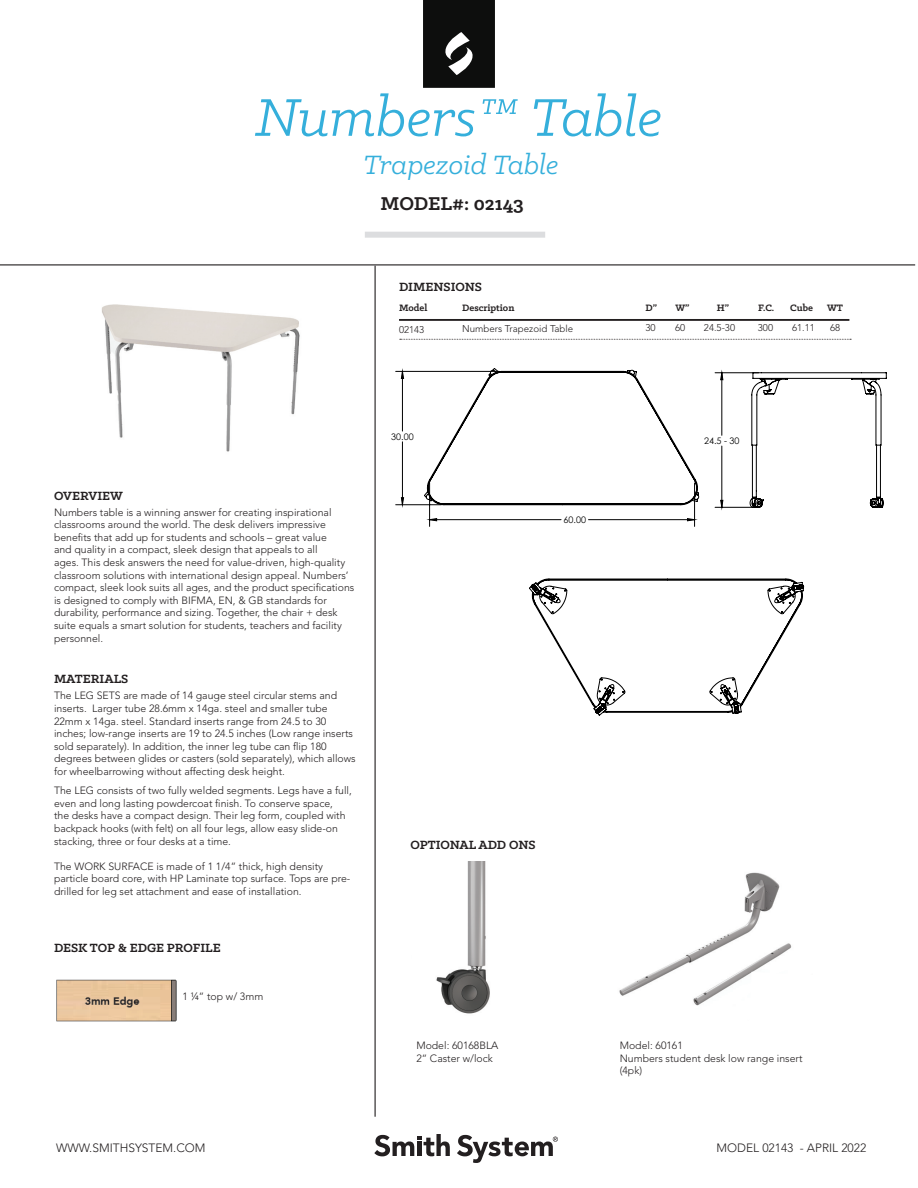
<style>
.page{position:relative;width:918px;height:1188px;background:#fff}
.page>*{position:absolute;margin:0;border:0;box-sizing:border-box;transform-origin:0 0}
.Group_Name_and_Type{font:italic 60px "Klinic Slab";color:#35afdb}
.Sub_heading{font:italic 30px "Klinic Slab";color:#35afdb}
.t1{font:700 21px "Klinic Slab";color:#231f20}
.Paragraph_Header_1{font:700 13.5px "Klinic Slab";color:#231f20}
.t2{font:300 12px "Avenir LT Std";color:#231f20}
.Paragraph{font:300 10.5px/12.6px "Avenir LT Std";color:#231f20}
.Paragraph-2{font:700 10.5px "Klinic Slab";color:#231f20}
.Paragraph-3{font:300 9.75px "Avenir LT Std";color:#231f20}
.t3{font:9px "Century Gothic";color:#000}
</style>
<div class="page">
<svg style="left:423px;top:0;width:72px;height:88px;background:#212221"></svg>
<hr style="left:0;top:264px;width:915px;height:1px;background:#231f20">
<hr style="left:375px;top:266px;width:1px;height:851px;background:#231f20">
<svg style="left:374px;top:1134px;width:76px;height:22px"></svg>
<svg style="left:457px;top:1135px;width:101px;height:28px"></svg>
<div style="left:365px;top:232px;width:180px;height:6px;background:#dcdddf"></div>
<hr style="left:399px;top:319px;width:450px;height:2px;background:#231f20">
<svg style="left:400px;top:339px;width:451px;height:1px"></svg>
<img style="left:101px;top:304px;width:199px;height:148px">
<img style="left:56px;top:979px;width:121px;height:43px">
<img style="left:619px;top:872px;width:173px;height:134px">
<svg style="left:749px;top:972px;width:43px;height:34px"></svg>
<img style="left:436px;top:862px;width:54px;height:152px">
<svg style="left:401px;top:378px;width:292px;height:143px"></svg>
<hr style="left:589px;top:519px;width:106px;height:1px;background:#000">
<hr style="left:430px;top:519px;width:131px;height:1px;background:#000">
<hr style="left:694px;top:483px;width:1px;height:43px;background:#000">
<hr style="left:429px;top:483px;width:1px;height:43px;background:#000">
<hr style="left:402px;top:371px;width:1px;height:60px;background:#000">
<hr style="left:402px;top:442px;width:1px;height:63px;background:#000">
<hr style="left:396px;top:371px;width:103px;height:1px;background:#000">
<hr style="left:396px;top:504px;width:45px;height:1px;background:#000">
<svg style="left:401px;top:371px;width:3px;height:7px"></svg>
<svg style="left:401px;top:498px;width:3px;height:7px"></svg>
<svg style="left:424px;top:368px;width:275px;height:137px"></svg>
<hr style="left:715px;top:373px;width:44px;height:1px;background:#000">
<hr style="left:715px;top:507px;width:41px;height:1px;background:#000">
<svg style="left:720px;top:372px;width:3px;height:136px"></svg>
<svg style="left:750px;top:372px;width:137px;height:136px"></svg>
<svg style="left:529px;top:579px;width:275px;height:137px"></svg>
<p class="Group_Name_and_Type" style="left:255px;top:79px;width:409px">Numbers™ Table</p>
<p class="Sub_heading" style="left:364px;top:145px;width:197px">Trapezoid Table</p>
<p class="t1" style="left:380px;top:189px;width:145px">MODEL#: 02143</p>
<p class="Paragraph_Header_1" style="left:399px;top:277px;width:84px">DIMENSIONS</p>
<p class="Paragraph-2" style="left:399px;top:301px;width:30px">Model</p>
<p class="Paragraph-2" style="left:462px;top:301px;width:54px">Description</p>
<p class="Paragraph-2" style="left:646px;top:301px;width:13px">D”</p>
<p class="Paragraph-2" style="left:675px;top:301px;width:16px">W”</p>
<p class="Paragraph-2" style="left:717px;top:301px;width:14px">H”</p>
<p class="Paragraph-2" style="left:758px;top:301px;width:18px">F.C.</p>
<p class="Paragraph-2" style="left:790px;top:301px;width:24px">Cube</p>
<p class="Paragraph-2" style="left:827px;top:301px;width:18px">WT</p>
<p class="Paragraph-3" style="left:399px;top:323px;width:27px">02143</p>
<p class="Paragraph-3" style="left:462px;top:323px;width:113px">Numbers Trapezoid Table</p>
<p class="Paragraph-3" style="left:646px;top:322px;width:12px">30</p>
<p class="Paragraph-3" style="left:675px;top:322px;width:12px">60</p>
<p class="Paragraph-3" style="left:704px;top:322px;width:33px">24.5-30</p>
<p class="Paragraph-3" style="left:758px;top:322px;width:17px">300</p>
<p class="Paragraph-3" style="left:792px;top:322px;width:24px">61.11</p>
<p class="Paragraph-3" style="left:830px;top:322px;width:12px">68</p>
<p class="Paragraph_Header_1" style="left:54px;top:487px;width:70px">OVERVIEW</p>
<p class="Paragraph" style="left:54px;top:506px;width:302px">Numbers table is a winning answer for creating inspirational classrooms around the world. The desk delivers impressive benefits that add up for students and schools – great value<br>and quality in a compact, sleek design that appeals to all<br>ages. This desk answers the need for value-driven, high-quality classroom solutions with international design appeal. Numbers’ compact, sleek look suits all ages, and the product specifications is designed to comply with BIFMA, EN, &amp; GB standards for durability, performance and sizing. Together, the chair + desk suite equals a smart solution for students, teachers and facility personnel.</p>
<p class="Paragraph_Header_1" style="left:54px;top:670px;width:76px">MATERIALS</p>
<p class="Paragraph" style="left:54px;top:689px;width:303px">The LEG SETS are made of 14 gauge steel circular stems and inserts. Larger tube 28.6mm x 14ga. steel and smaller tube 22mm x 14ga. steel. Standard inserts range from 24.5 to 30 inches; low-range inserts are 19 to 24.5 inches (Low range inserts sold separately). In addition, the inner leg tube can flip 180 degrees between glides or casters (sold separately), which allows for wheelbarrowing without affecting desk height.</p>
<p class="Paragraph" style="left:54px;top:784px;width:299px">The LEG consists of two fully welded segments. Legs have a full, even and long lasting powdercoat finish. To conserve space,<br>the desks have a compact design. Their leg form, coupled with backpack hooks (with felt) on all four legs, allow easy slide-on stacking, three or four desks at a time.</p>
<p class="Paragraph" style="left:54px;top:860px;width:298px">The WORK SURFACE is made of 1 1/4” thick, high density particle board core, with HP Laminate top surface. Tops are pre&shy;drilled for leg set attachment and ease of installation.</p>
<p class="Paragraph_Header_1" style="left:54px;top:939px;width:168px">DESK TOP &amp; EDGE PROFILE</p>
<p class="Paragraph" style="left:183px;top:990px;width:82px">1 ¼” top w/ 3mm</p>
<p class="t3" style="left:391px;top:430px;width:24px">30.00</p>
<p class="t3" style="left:564px;top:514px;width:24px">60.00</p>
<p class="t3" style="left:704px;top:435px;width:37px">24.5 - 30</p>
<p class="Paragraph_Header_1" style="left:410px;top:836px;width:127px">OPTIONAL ADD ONS</p>
<p class="Paragraph" style="left:416px;top:1039px;width:84px">Model: 60168BLA</p>
<p class="Paragraph" style="left:416px;top:1052px;width:78px">2” Caster w/lock</p>
<p class="Paragraph" style="left:620px;top:1039px;width:65px">Model: 60161</p>
<p class="Paragraph" style="left:620px;top:1052px;width:184px">Numbers student desk low range insert (4pk)</p>
<p class="t2" style="left:56px;top:1141px;width:151px">WWW.SMITHSYSTEM.COM</p>
<p class="t2" style="left:717px;top:1141px;width:151px">MODEL 02143 - APRIL 2022</p>
</div>
